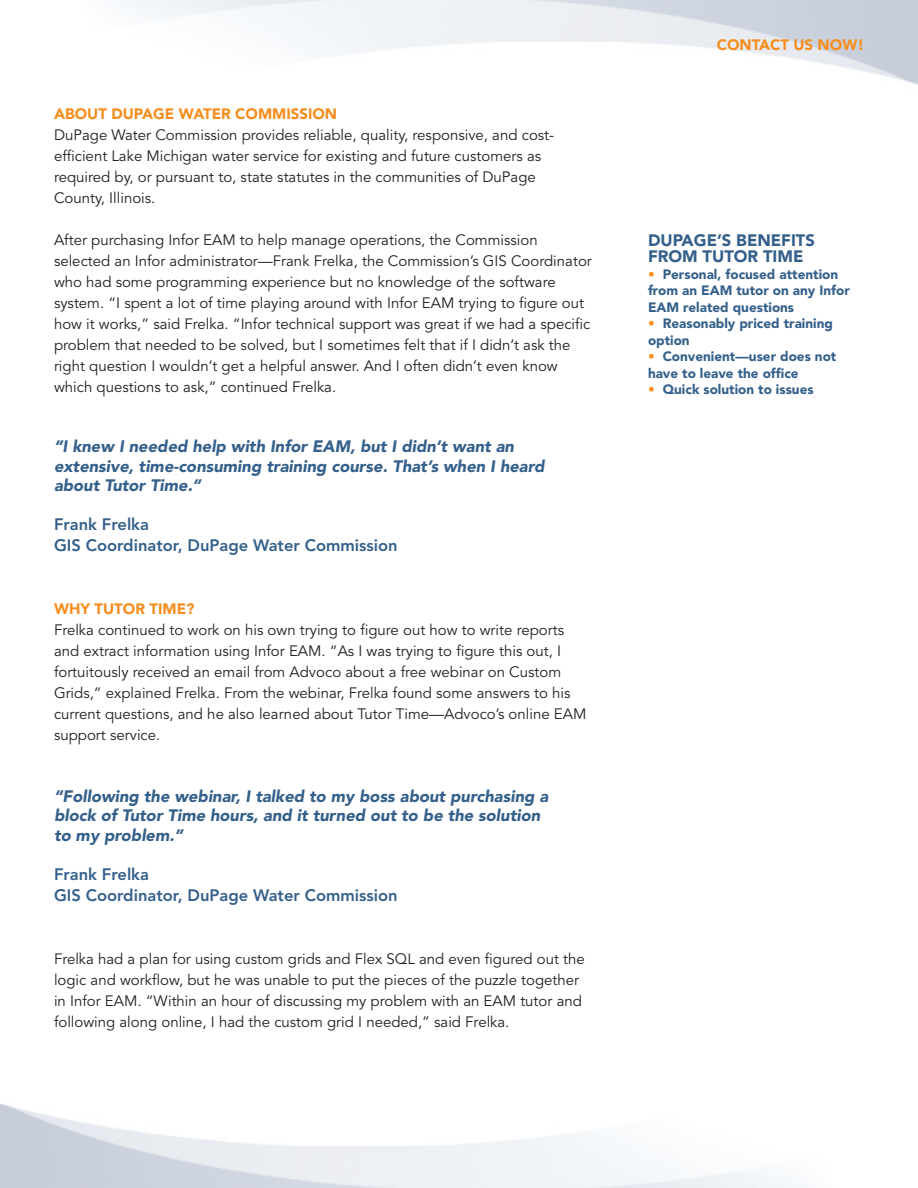
<style>
.page{position:relative;width:918px;height:1188px;background:#fff}
.page>*{position:absolute;margin:0;border:0;box-sizing:border-box;transform-origin:0 0}
.t1{font:italic 900 16.5px/19.5px "Avenir";color:#34608b}
.t2{font:800 16.5px/21px "Avenir";color:#34608b}
.t3{font:900 16.5px/16.5px "Avenir";color:#34608b}
.t4{font:15px/21px "Avenir";color:#231f20}
.t5{font:900 15px "Avenir";color:#f68e1e}
.t6{font:900 13.5px/16.5px "Avenir";color:#34608b}
.s1{color:#f68e1e}
</style>
<div class="page">
<p class="t5" style="left:54px;top:105px;width:150px">Abo ut DuPage Wate</p>
<p class="t5" style="left:221px;top:105px;width:39px">r Comm</p>
<p class="t5" style="left:286px;top:105px;width:52px">ission</p>
<p class="t4" style="left:54px;top:125px;width:502px">DuPage Water Commission provides reliable, quality, responsive, and cost&shy;efficient Lake Michigan water service for existing and future customers as required by, or pursuant to, state statutes in the communities of DuPage County, Illinois.</p>
<p class="t4" style="left:54px;top:230px;width:539px">After purchasing Infor EAM to help manage operations, the Commission selected an Infor administrator—Frank Frelka, the Commission’s GIS Coordinator who had some programming experience but no knowledge of the software system. “I spent a lot of time playing around with Infor EAM trying to figure out how it works,” said Frelka. “Infor technical support was great if we had a specific problem that needed to be solved, but I sometimes felt that if I didn’t ask the right question I wouldn’t get a helpful answer. And I often didn’t even know which questions to ask,” continued Frelka.</p>
<p class="t1" style="left:54px;top:437px;width:492px">“I knew I needed help with Infor EAM, but I didn’t want an extensive, time-consuming training course. That’s when I heard about Tutor Time.”</p>
<p class="t2" style="left:54px;top:514px;width:345px">Frank Frelka<br>GIS Coordinator, DuPage Water Commission</p>
<p class="t5" style="left:54px;top:600px;width:142px">Why Tutor Time?</p>
<p class="t4" style="left:54px;top:620px;width:534px">Frelka continued to work on his own trying to figure out how to write reports and extract information using Infor EAM. “As I was trying to figure this out, I fortuitously received an email from Advoco about a free webinar on Custom Grids,” explained Frelka. From the webinar, Frelka found some answers to his current questions, and he also learned about Tutor Time—Advoco’s online EAM support service.</p>
<p class="t1" style="left:54px;top:786px;width:496px">“Following the webinar, I talked to my boss about purchasing a block of Tutor Time hours, and it turned out to be the solution to my problem.”</p>
<p class="t2" style="left:54px;top:864px;width:345px">Frank Frelka<br>GIS Coordinator, DuPage Water Commission</p>
<p class="t4" style="left:54px;top:949px;width:532px">Frelka had a plan for using custom grids and Flex SQL and even figured out the logic and workflow, but he was unable to put the pieces of the puzzle together in Infor EAM. “Within an hour of discussing my problem with an EAM tutor and following along online, I had the custom grid I needed,” said Frelka.</p>
<p class="t5" style="left:717px;top:36px;width:149px">CONTACT US NOW!</p>
<p class="t3" style="left:648px;top:232px;width:158px">DuPage’s Benefits from Tutor Time</p>
<p class="t6" style="left:648px;top:266px;width:203px"><span class="s1">•</span> Personal, focused attention from an EAM tutor on any Infor<br>EAM related questions</p>
<p class="t6" style="left:648px;top:315px;width:187px"><span class="s1">•</span> Reasonably priced training option</p>
<p class="t6" style="left:648px;top:348px;width:190px"><span class="s1">•</span> Convenient—user does not have to leave the office</p>
<p class="t6" style="left:648px;top:381px;width:167px"><span class="s1">•</span> Quick solution to issues</p>
</div>
